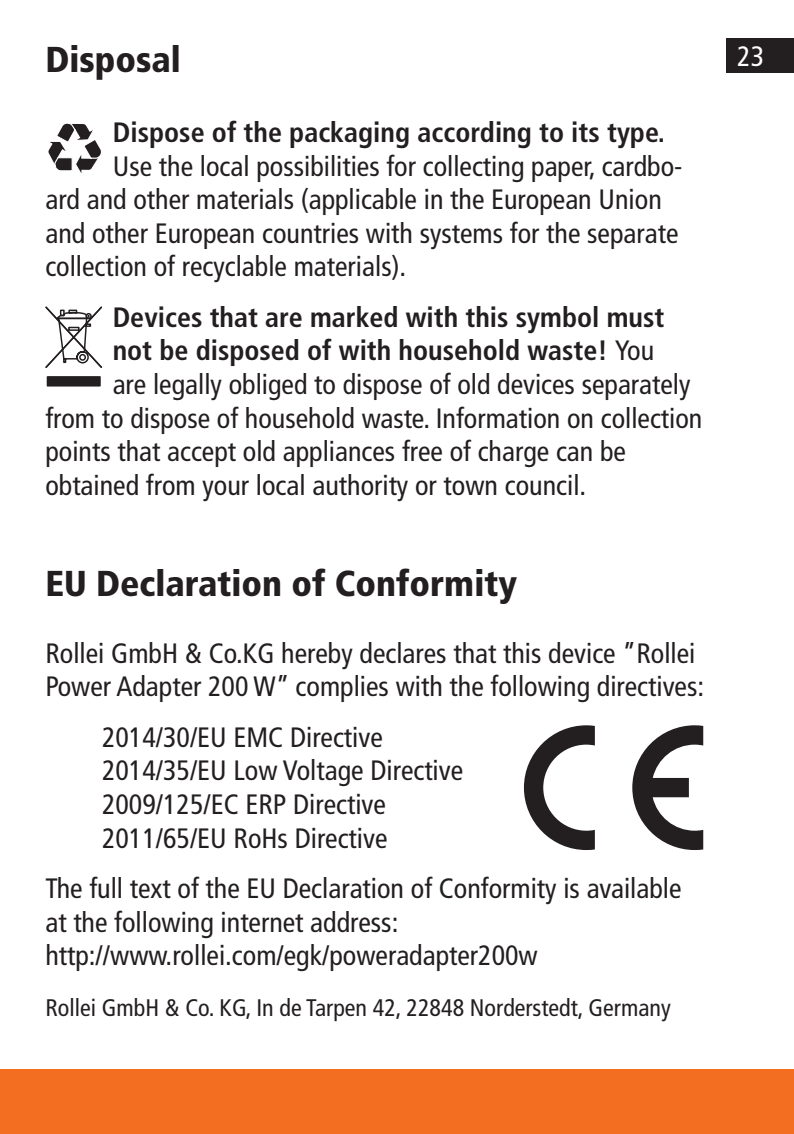
<style>
.page{position:relative;width:794px;height:1134px;background:#fff}
.page>*{position:absolute;margin:0;border:0;box-sizing:border-box;transform-origin:0 0}
.t1{font:900 condensed 36px "Frutiger LT";color:#231f20}
.t2{font:condensed 28px/33.6px "Frutiger LT";color:#231f20}
.t3{font:700 condensed 28px "Frutiger LT";color:#231f20}
.t4{font:condensed 28px "Frutiger LT";color:#fff}
.t5{font:condensed 24px "Frutiger LT";color:#231f20}
.s1{font-weight:400}
</style>
<div class="page">
<div style="left:726px;top:39px;width:68px;height:34px;background:#231f20"></div>
<div style="left:0;top:1069px;width:794px;height:65px;background:#f36e21"></div>
<div style="left:47px;top:377px;width:53px;height:9px;background:#231f20"></div>
<div style="left:47px;top:376px;width:54px;height:11px;border:1px solid #231f20"></div>
<svg style="left:45px;top:306px;width:57px;height:62px"></svg>
<svg style="left:48px;top:123px;width:53px;height:50px"></svg>
<svg style="left:524px;top:725px;width:71px;height:125px"></svg>
<svg style="left:632px;top:725px;width:71px;height:125px"></svg>
<p class="t1" style="left:45px;top:38px;width:137px">Disposal</p>
<p class="t4" style="left:737px;top:40px;width:28px">23</p>
<p class="t3" style="left:113px;top:116px;width:554px">Dispose of the packaging according to its type.</p>
<p class="t2" style="left:113px;top:149px;width:571px">Use the local possibilities for collecting paper, cardbo-</p>
<p class="t2" style="left:45px;top:183px;width:618px">ard and other materials (applicable in the European Union</p>
<p class="t2" style="left:45px;top:216px;width:634px">and other European countries with systems for the separate</p>
<p class="t2" style="left:45px;top:250px;width:358px">collection of recyclable materials).</p>
<p class="t3" style="left:113px;top:300px;width:553px">Devices that are marked with this symbol must</p>
<p class="t3" style="left:113px;top:334px;width:543px">not be disposed of with household waste! <span class="s1">You</span></p>
<p class="t2" style="left:113px;top:368px;width:579px">are legally obliged to dispose of old devices separately</p>
<p class="t2" style="left:45px;top:401px;width:658px">from to dispose of household waste. Information on collection</p>
<p class="t2" style="left:45px;top:435px;width:582px">points that accept old appliances free of charge can be</p>
<p class="t2" style="left:45px;top:468px;width:538px">obtained from your local authority or town council.</p>
<p class="t1" style="left:45px;top:561px;width:473px">EU Declaration of Conformity</p>
<p class="t2" style="left:45px;top:636px;width:660px">Rollei GmbH &amp; Co.KG hereby declares that this device ”Rollei<br>Power Adapter 200 W” complies with the following directives:</p>
<p class="t2" style="left:102px;top:720px;width:282px">2014/30/EU EMC Directive</p>
<p class="t2" style="left:102px;top:754px;width:363px">2014/35/EU Low Voltage Directive</p>
<p class="t2" style="left:102px;top:788px;width:285px">2009/125/EC ERP Directive</p>
<p class="t2" style="left:102px;top:821px;width:287px">2011/65/EU RoHs Directive</p>
<p class="t2" style="left:45px;top:872px;width:637px">The full text of the EU Declaration of Conformity is available at the following internet address: http://www.rollei.com/egk/poweradapter200w</p>
<p class="t5" style="left:45px;top:993px;width:627px">Rollei GmbH &amp; Co. KG, In de Tarpen 42, 22848 Norderstedt, Germany</p>
</div>
